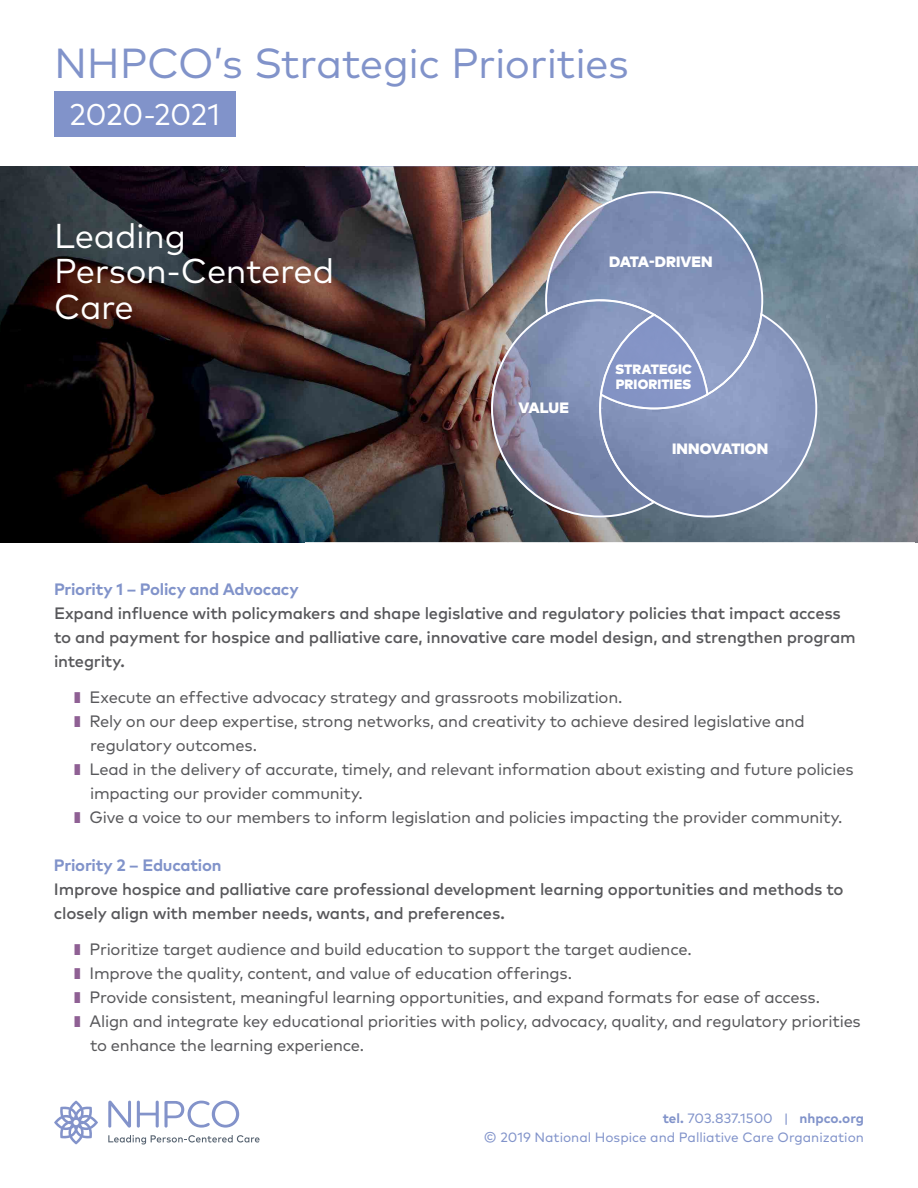
<style>
.page{position:relative;width:918px;height:1188px;background:#fff}
.page>*{position:absolute;margin:0;border:0;box-sizing:border-box;transform-origin:0 0}
.t1{font:42px "Mark Pro";letter-spacing:-.01em;color:#8193ca}
.t2{font:34.5px/35.7px "Mark Pro";letter-spacing:-.01em;color:#fff}
.t3{font:30px "Mark Pro";letter-spacing:-.015em;color:#fff}
.t4{font:16.5px/24px "Mark Pro";letter-spacing:-.015em;color:#58585b}
.t5{font:500 16.5px/24px "Mark Pro";letter-spacing:-.015em;color:#58585b}
.t6{font:700 16.5px "Mark Pro";letter-spacing:-.015em;color:#8193ca}
.t7{font:900 15px "Mark Pro";letter-spacing:-.005em;color:#fff}
.t8{font:13.5px/19.5px "Mark Pro";color:#8193ca;text-align:right}
.t9{font:900 13.5px/15px "Mark Pro";letter-spacing:.005em;color:#fff}
.s1{font-weight:700}
</style>
<div class="page">
<img style="left:915px;top:166px;width:3px;height:376px">
<img style="left:0;top:166px;width:304px;height:376px">
<img style="left:304px;top:166px;width:255px;height:199px">
<img style="left:559px;top:166px;width:356px;height:38px">
<img style="left:763px;top:204px;width:152px;height:54px">
<img style="left:763px;top:258px;width:152px;height:107px">
<img style="left:304px;top:365px;width:204px;height:177px">
<img style="left:763px;top:365px;width:152px;height:177px">
<img style="left:508px;top:517px;width:51px;height:25px">
<svg style="left:545px;top:191px;width:218px;height:122px;background:#818ba9"></svg>
<svg style="left:708px;top:313px;width:109px;height:204px;background:#8897b9"></svg>
<svg style="left:491px;top:299px;width:217px;height:218px;background:#858eae"></svg>
<svg style="left:108px;top:1101px;width:23px;height:27px"></svg>
<svg style="left:137px;top:1101px;width:102px;height:27px"></svg>
<svg style="left:108px;top:1135px;width:152px;height:10px"></svg>
<svg style="left:54px;top:1101px;width:44px;height:44px"></svg>
<div style="left:54px;top:92px;width:181px;height:45px;background:#8193ca"></div>
<h1 class="t1" style="left:54px;top:32px;width:577px">NHPCO’s Strategic Priorities</h1>
<h3 class="t3" style="left:70px;top:92px;width:152px">2020-2021</h3>
<h2 class="t2" style="left:54px;top:215px;width:282px">Leading<br>Person-Centered<br>Care</h2>
<p class="t7" style="left:518px;top:396px;width:52px">VALUE</p>
<p class="t7" style="left:609px;top:250px;width:105px">DATA-DRIVEN</p>
<p class="t9" style="left:615px;top:360px;width:78px">STRATEGIC<br>PRIORITIES</p>
<p class="t7" style="left:672px;top:437px;width:98px">INNOVATION</p>
<p class="t6" style="left:54px;top:577px;width:246px">Priority 1 – Policy and Advocacy</p>
<p class="t5" style="left:54px;top:600px;width:803px">Expand influence with policymakers and shape legislative and regulatory policies that impact access to and payment for hospice and palliative care, innovative care model design, and strengthen program integrity.</p>
<p class="t4" style="left:90px;top:684px;width:766px">Execute an effective advocacy strategy and grassroots mobilization.<br>Rely on our deep expertise, strong networks, and creativity to achieve desired legislative and regulatory outcomes.<br>Lead in the delivery of accurate, timely, and relevant information about existing and future policies impacting our provider community.<br>Give a voice to our members to inform legislation and policies impacting the provider community.</p>
<p class="t6" style="left:54px;top:853px;width:169px">Priority 2 – Education</p>
<p class="t5" style="left:54px;top:876px;width:791px">Improve hospice and palliative care professional development learning opportunities and methods to closely align with member needs, wants, and preferences.</p>
<p class="t4" style="left:90px;top:936px;width:773px">Prioritize target audience and build education to support the target audience.<br>Improve the quality, content, and value of education offerings.<br>Provide consistent, meaningful learning opportunities, and expand formats for ease of access.<br>Align and integrate key educational priorities with policy, advocacy, quality, and regulatory priorities to enhance the learning experience.</p>
<p class="t8" style="left:484px;top:1107px;width:382px"><span class="s1">tel.</span> 703.837.1500 | <span class="s1">nhpco.org<br></span>© 2019 National Hospice and Palliative Care Organization</p>
</div>
